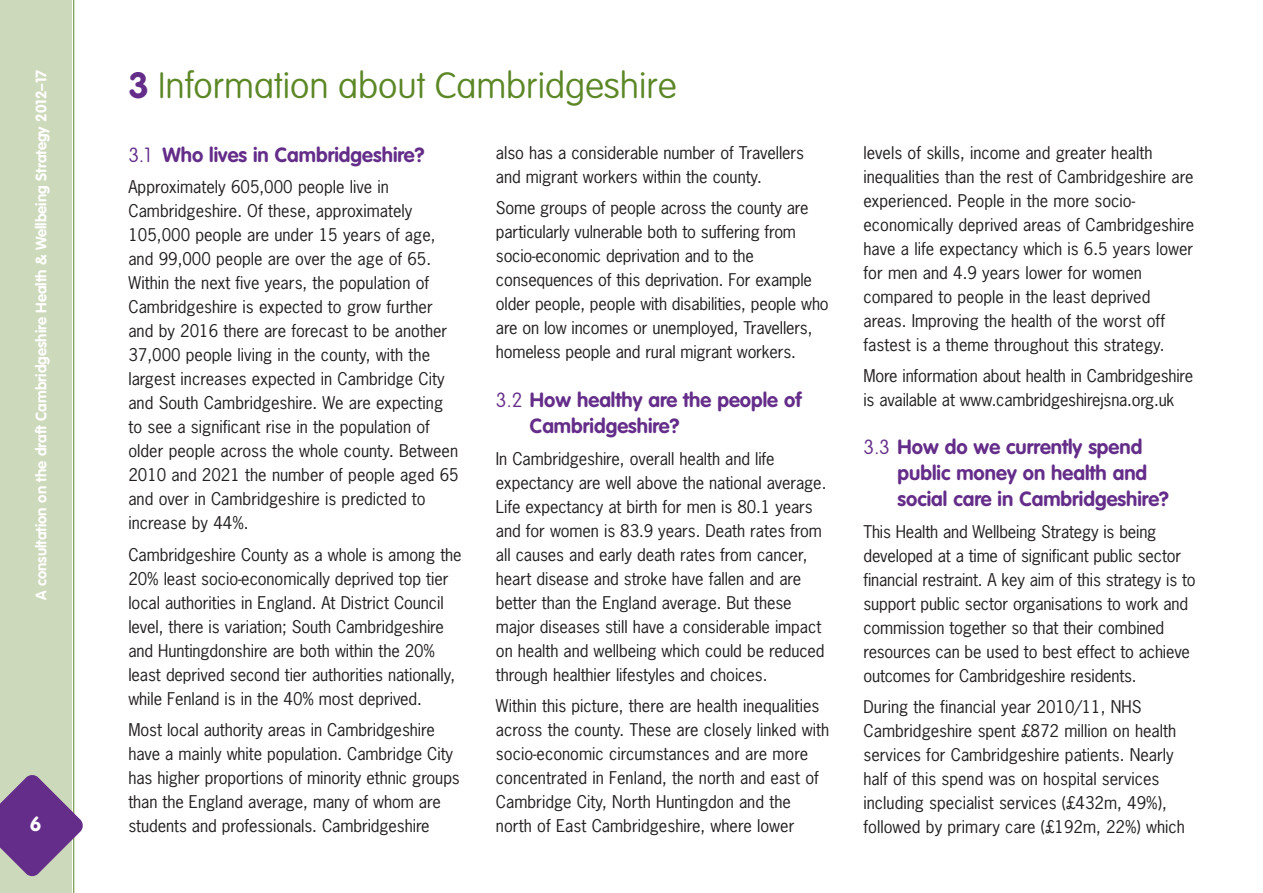
<style>
.page{position:relative;width:1263px;height:893px;background:#fff}
.page>*{position:absolute;margin:0;border:0;box-sizing:border-box;transform-origin:0 0}
.t1{font:100 36px "VAG Rounded";color:#5c8727}
.t2{font:700 20.25px/26.2px "VAG Rounded";color:#642d89}
.t3{font:700 20.25px "VAG Rounded";color:#fff}
.t4{font:16.5px/24px "News Gothic";letter-spacing:-.005em;color:#231f20}
.t5{font:700 15px "VAG Rounded";color:#fff}
.s1{font-weight:700;color:#642d89}
.s2{font-weight:100}
</style>
<div class="page">
<div style="left:0;top:0;width:72px;height:893px;background:#ccd9ba"></div>
<hr style="left:73px;top:0;width:1px;height:893px;background:#5c8727">
<svg style="left:0;top:774px;width:83px;height:103px"></svg>
<p class="t5" style="left:35px;top:600px;width:532px;rotate:-90deg">A consultation on the draft Cambridgeshire Health &amp; Wellbeing Strategy 2012–17</p>
<p class="t3" style="left:30px;top:816px;width:13px">6</p>
<h1 class="t1" style="left:128px;top:70px;width:549px"><span class="s1">3</span> Information about Cambridgeshire</h1>
<p class="t2" style="left:128px;top:143px;width:298px"><span class="s2">3.1</span> Who lives in Cambridgeshire?</p>
<p class="t4" style="left:128px;top:177px;width:332px">Approximately 605,000 people live in Cambridgeshire. Of these, approximately 105,000 people are under 15 years of age, and 99,000 people are over the age of 65.<br>Within the next five years, the population of Cambridgeshire is expected to grow further and by 2016 there are forecast to be another 37,000 people living in the county, with the largest increases expected in Cambridge City and South Cambridgeshire. We are expecting to see a significant rise in the population of older people across the whole county. Between 2010 and 2021 the number of people aged 65 and over in Cambridgeshire is predicted to increase by 44%.</p>
<p class="t4" style="left:128px;top:544px;width:335px">Cambridgeshire County as a whole is among the 20% least socio-economically deprived top tier local authorities in England. At District Council level, there is variation; South Cambridgeshire and Huntingdonshire are both within the 20% least deprived second tier authorities nationally, while Fenland is in the 40% most deprived.</p>
<p class="t4" style="left:128px;top:719px;width:333px">Most local authority areas in Cambridgeshire have a mainly white population. Cambridge City has higher proportions of minority ethnic groups than the England average, many of whom are students and professionals. Cambridgeshire</p>
<p class="t4" style="left:496px;top:142px;width:310px">also has a considerable number of Travellers and migrant workers within the county.</p>
<p class="t4" style="left:496px;top:197px;width:334px">Some groups of people across the county are particularly vulnerable both to suffering from socio-economic deprivation and to the consequences of this deprivation. For example older people, people with disabilities, people who are on low incomes or unemployed, Travellers, homeless people and rural migrant workers.</p>
<p class="t2" style="left:530px;top:388px;width:273px;text-indent:-34px"><span class="s2">3.2</span> How healthy are the people of<br>Cambridgeshire?</p>
<p class="t4" style="left:496px;top:448px;width:332px">In Cambridgeshire, overall health and life expectancy are well above the national average.<br>Life expectancy at birth for men is 80.1 years and for women is 83.9 years. Death rates from all causes and early death rates from cancer, heart disease and stroke have fallen and are better than the England average. But these major diseases still have a considerable impact on health and wellbeing which could be reduced through healthier lifestyles and choices.</p>
<p class="t4" style="left:496px;top:695px;width:335px">Within this picture, there are health inequalities across the county. These are closely linked with socio-economic circumstances and are more concentrated in Fenland, the north and east of Cambridge City, North Huntingdon and the north of East Cambridgeshire, where lower</p>
<p class="t4" style="left:863px;top:142px;width:332px">levels of skills, income and greater health inequalities than the rest of Cambridgeshire are experienced. People in the more socio&shy;economically deprived areas of Cambridgeshire have a life expectancy which is 6.5 years lower for men and 4.9 years lower for women compared to people in the least deprived areas. Improving the health of the worst off fastest is a theme throughout this strategy.</p>
<p class="t4" style="left:863px;top:366px;width:331px">More information about health in Cambridgeshire is available at www.cambridgeshirejsna.org.uk</p>
<p class="t2" style="left:897px;top:435px;width:273px;text-indent:-34px"><span class="s2">3.3</span> How do we currently spend public money on health and social care in Cambridgeshire?</p>
<p class="t4" style="left:863px;top:521px;width:334px">This Health and Wellbeing Strategy is being developed at a time of significant public sector financial restraint. A key aim of this strategy is to support public sector organisations to work and commission together so that their combined resources can be used to best effect to achieve outcomes for Cambridgeshire residents.</p>
<p class="t4" style="left:863px;top:696px;width:323px">During the financial year 2010/11, NHS Cambridgeshire spent £872 million on health services for Cambridgeshire patients. Nearly half of this spend was on hospital services including specialist services (£432m, 49%), followed by primary care (£192m, 22%) which</p>
</div>
